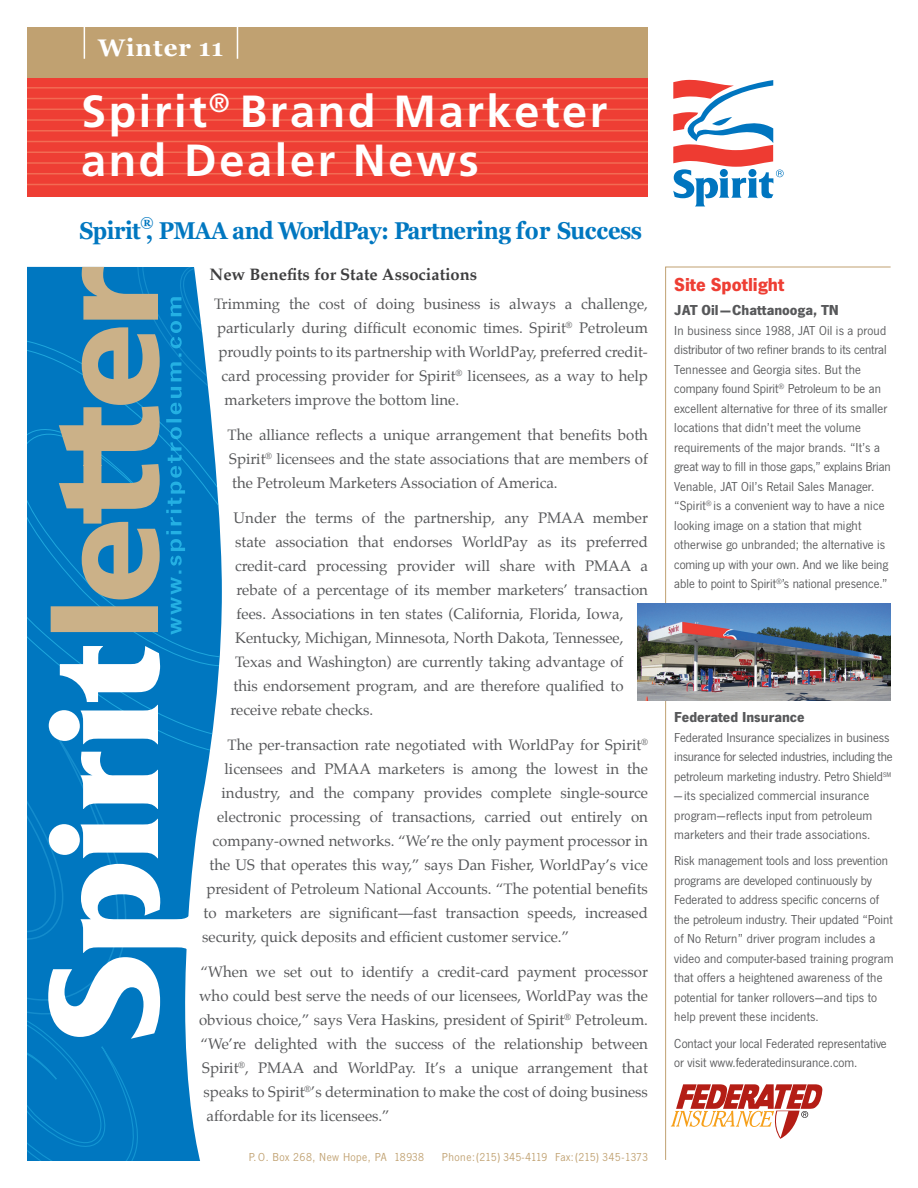
<style>
.page{position:relative;width:918px;height:1188px;background:#fff}
.page>*{position:absolute;margin:0;border:0;box-sizing:border-box;transform-origin:0 0}
.t1{font:700 45px/49.5px "Frutiger";letter-spacing:.06em;color:#fff}
.main_head{font:700 24.3px "Georgia";letter-spacing:-.02em;color:#0077c0;scale:.9 1}
.t2{font:700 24px "Georgia";letter-spacing:.04em;color:#fff}
.sidebar_head{font:700 19.5px "News Got T";color:#ee3e34}
.text{font:700 16.5px "Palatino";color:#3e3e3f}
.text-2{font:15px/24px "Palatino";color:#57585a;text-align:justify}
.sidebar_subhead{font:700 15px "News Got T";color:#57585a}
.main_head-2{font:700 13.95px "Georgia";color:#0077c0}
.sidebar_text{font:13.5px/19.5px "News Got T";color:#57585a}
.t3{font:12px "News Got T";color:#c0a171}
.t4{font:12px "News Got T";letter-spacing:.025em;color:#c0a171}
</style>
<div class="page">
<svg style="left:665px;top:266px;width:226px;height:894px"></svg>
<div style="left:27px;top:39px;width:621px;height:158px;background:#ee3e34"></div>
<div style="left:27px;top:27px;width:621px;height:51px;background:#c0a171"></div>
<hr style="left:84px;top:10px;width:1px;height:49px;background:#fff">
<hr style="left:237px;top:10px;width:1px;height:49px;background:#fff">
<svg style="left:27px;top:267px;width:182px;height:894px;fill:#0077c0"></svg>
<svg style="left:27px;top:336px;width:194px;height:422px;background:#0d7ec3"></svg>
<div style="left:27px;top:664px;width:113px;height:497px;background:#0077c0"></div>
<svg style="left:48px;top:646px;width:144px;height:393px;fill:#0077c0"></svg>
<hr style="left:27px;top:87px;width:621px;height:2px;background:#f26b53">
<hr style="left:27px;top:98px;width:621px;height:1px;background:#f26b53">
<hr style="left:27px;top:109px;width:621px;height:1px;background:#f26b53">
<hr style="left:27px;top:119px;width:621px;height:2px;background:#f26b53">
<hr style="left:27px;top:130px;width:621px;height:2px;background:#f26b53">
<hr style="left:27px;top:141px;width:621px;height:1px;background:#f26b53">
<hr style="left:27px;top:152px;width:621px;height:1px;background:#f26b53">
<hr style="left:27px;top:162px;width:621px;height:2px;background:#f26b53">
<hr style="left:27px;top:173px;width:621px;height:2px;background:#f26b53">
<hr style="left:27px;top:184px;width:621px;height:1px;background:#f26b53">
<svg style="left:673px;top:80px;width:111px;height:126px"></svg>
<svg style="left:51px;top:267px;width:171px;height:368px;background:#4e92b3"></svg>
<img style="left:637px;top:603px;width:254px;height:97px">
<svg style="left:671px;top:1084px;width:151px;height:55px"></svg>
<p class="t2" style="left:98px;top:32px;width:127px">Winter 11</p>
<p class="t1" style="left:81px;top:86px;width:528px">Spirit<sup>®</sup> Brand Marketer and Dealer News</p>
<p class="main_head-2" style="left:141px;top:213px;width:15px">®</p>
<p class="main_head" style="left:80px;top:215px;width:627px">Spirit , PMAA and WorldPay: Partnering for Success</p>
<p class="text" style="left:210px;top:260px;width:269px">New Benefits for State Associations</p>
<p class="text-2" style="left:214px;top:292px;width:435px">Trimming the cost of doing business is always a challenge,</p>
<p class="text-2" style="left:217px;top:316px;width:432px">particularly during difficult economic times. Spirit<sup>®</sup> Petroleum</p>
<p class="text-2" style="left:219px;top:340px;width:431px">proudly points to its partnership with WorldPay, preferred credit-</p>
<p class="text-2" style="left:222px;top:364px;width:428px">card processing provider for Spirit<sup>®</sup> licensees, as a way to help</p>
<p class="text-2" style="left:225px;top:388px;width:236px">marketers improve the bottom line.</p>
<p class="text-2" style="left:228px;top:423px;width:422px">The alliance reflects a unique arrangement that benefits both Spirit<sup>®</sup> licensees and the state associations that are members of the Petroleum Marketers Association of America.</p>
<p class="text-2" style="left:234px;top:506px;width:416px">Under the terms of the partnership, any PMAA member</p>
<p class="text-2" style="left:235px;top:530px;width:414px">state association that endorses WorldPay as its preferred</p>
<p class="text-2" style="left:235px;top:554px;width:414px">credit-card processing provider will share with PMAA a</p>
<p class="text-2" style="left:237px;top:578px;width:413px">rebate of a percentage of its member marketers’ transaction</p>
<p class="text-2" style="left:237px;top:602px;width:388px">fees. Associations in ten states (California, Florida, Iowa,</p>
<p class="text-2" style="left:235px;top:626px;width:390px">Kentucky, Michigan, Minnesota, North Dakota, Tennessee,</p>
<p class="text-2" style="left:235px;top:650px;width:390px">Texas and Washington) are currently taking advantage of</p>
<p class="text-2" style="left:234px;top:674px;width:391px">this endorsement program, and are therefore qualified to</p>
<p class="text-2" style="left:231px;top:698px;width:144px">receive rebate checks.</p>
<p class="text-2" style="left:228px;top:733px;width:422px">The per-transaction rate negotiated with WorldPay for Spirit<sup>®</sup></p>
<p class="text-2" style="left:225px;top:757px;width:425px">licensees and PMAA marketers is among the lowest in the</p>
<p class="text-2" style="left:222px;top:781px;width:428px">industry, and the company provides complete single-source</p>
<p class="text-2" style="left:217px;top:805px;width:432px">electronic processing of transactions, carried out entirely on</p>
<p class="text-2" style="left:213px;top:829px;width:437px">company-owned networks. “We’re the only payment processor in</p>
<p class="text-2" style="left:210px;top:853px;width:440px">the US that operates this way,” says Dan Fisher, WorldPay’s vice</p>
<p class="text-2" style="left:207px;top:877px;width:443px">president of Petroleum National Accounts. “The potential benefits</p>
<p class="text-2" style="left:204px;top:901px;width:446px">to marketers are significant—fast transaction speeds, increased</p>
<p class="text-2" style="left:202px;top:925px;width:369px">security, quick deposits and efficient customer service.”</p>
<p class="text-2" style="left:201px;top:959px;width:449px">“When we set out to identify a credit-card payment processor</p>
<p class="text-2" style="left:199px;top:983px;width:450px">who could best serve the needs of our licensees, WorldPay was the</p>
<p class="text-2" style="left:199px;top:1007px;width:450px">obvious choice,” says Vera Haskins, president of Spirit<sup>®</sup> Petroleum.</p>
<p class="text-2" style="left:201px;top:1031px;width:449px">“We’re delighted with the success of the relationship between</p>
<p class="text-2" style="left:202px;top:1055px;width:447px">Spirit<sup>®</sup>, PMAA and WorldPay. It’s a unique arrangement that</p>
<p class="text-2" style="left:204px;top:1079px;width:446px">speaks to Spirit<sup>®</sup>’s determination to make the cost of doing business</p>
<p class="text-2" style="left:207px;top:1103px;width:185px">affordable for its licensees.”</p>
<p class="t4" style="left:249px;top:1150px;width:177px">P. O. Box 268, New Hope, PA 18938</p>
<p class="t3" style="left:442px;top:1150px;width:208px">Phone:(215) 345-4119 Fax:(215) 345-1373</p>
<p class="sidebar_head" style="left:674px;top:273px;width:111px">Site Spotlight</p>
<p class="sidebar_subhead" style="left:674px;top:302px;width:166px">JAT Oil—Chattanooga, TN</p>
<p class="sidebar_text" style="left:674px;top:320px;width:218px">In business since 1988, JAT Oil is a proud distributor of two refiner brands to its central Tennessee and Georgia sites. But the company found Spirit<sup>®</sup> Petroleum to be an excellent alternative for three of its smaller locations that didn’t meet the volume requirements of the major brands. “It’s a great way to fill in those gaps,” explains Brian Venable, JAT Oil’s Retail Sales Manager. “Spirit<sup>®</sup> is a convenient way to have a nice looking image on a station that might otherwise go unbranded; the alternative is coming up with your own. And we like being able to point to Spirit<sup>®</sup>’s national presence.”</p>
<p class="sidebar_subhead" style="left:674px;top:708px;width:132px">Federated Insurance</p>
<p class="sidebar_text" style="left:674px;top:727px;width:220px">Federated Insurance specializes in business insurance for selected industries, including the petroleum marketing industry. Petro Shield<sup>SM</sup></p>
<p class="sidebar_text" style="left:674px;top:786px;width:199px">— its specialized commercial insurance program—reflects input from petroleum marketers and their trade associations.</p>
<p class="sidebar_text" style="left:674px;top:851px;width:221px">Risk management tools and loss prevention programs are developed continuously by Federated to address specific concerns of the petroleum industry. Their updated “Point of No Return” driver program includes a video and computer-based training program that offers a heightened awareness of the potential for tanker rollovers—and tips to help prevent these incidents.</p>
<p class="sidebar_text" style="left:674px;top:1033px;width:214px">Contact your local Federated representative or visit www.federatedinsurance.com.</p>
</div>
